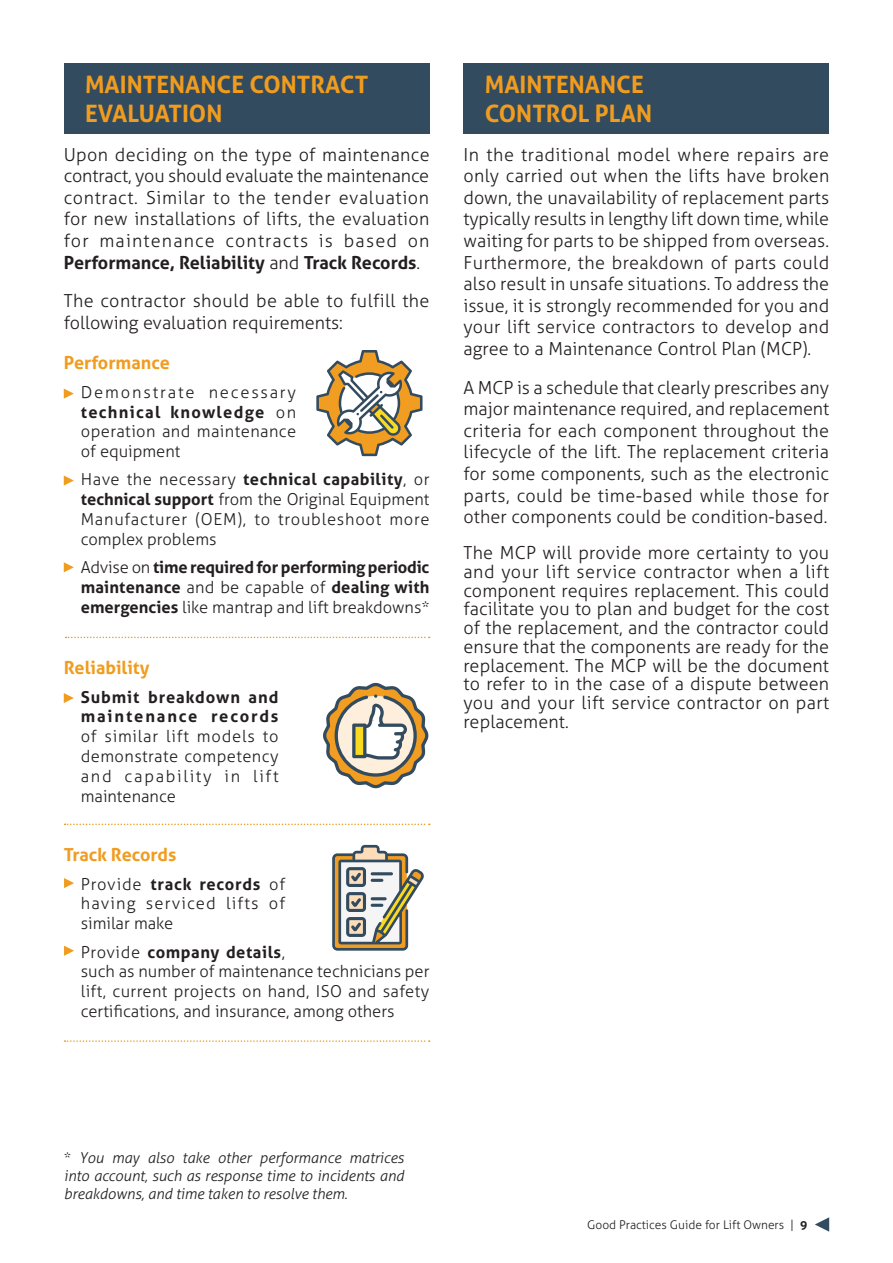
<style>
.page{position:relative;width:893px;height:1263px;background:#fff}
.page>*{position:absolute;margin:0;border:0;box-sizing:border-box;transform-origin:0 0}
.Sub_Header{font:700 24px/28.8px "Aller";color:#f09c1f}
.Body_Text{font:300 18px/21.6px "Aller";letter-spacing:.015em;color:#231f20;text-align:justify}
.Body_Text-2{font:700 18px "Aller";color:#f09c1f}
.Body_Text-3{font:300 16.5px/19.8px "Aller";letter-spacing:.025em;color:#231f20;text-align:justify}
.Body_Text-4{font:300 16.5px/19.8px "Aller";color:#231f20}
.Body_Text-5{font:700 16.5px/19.8px "Aller";letter-spacing:-.01em;color:#231f20;text-align:justify}
.Footnote{font:italic 300 15px/18px "Aller";letter-spacing:-.005em;color:#231f20;text-align:justify}
.t1{font:300 12px "Aller";color:#231f20}
.s1{font-weight:700}
.s2{font-weight:300}
.s3{font-style:normal}
</style>
<div class="page">
<div style="left:64px;top:64px;width:365px;height:70px;background:#334b5f"></div>
<div style="left:463px;top:64px;width:366px;height:70px;background:#334b5f"></div>
<svg style="left:64px;top:389px;width:10px;height:10px"></svg>
<svg style="left:64px;top:475px;width:10px;height:11px"></svg>
<svg style="left:64px;top:562px;width:10px;height:10px"></svg>
<svg style="left:64px;top:693px;width:10px;height:10px"></svg>
<svg style="left:64px;top:878px;width:10px;height:10px"></svg>
<svg style="left:64px;top:946px;width:10px;height:10px"></svg>
<svg style="left:66px;top:637px;width:364px;height:1px"></svg>
<svg style="left:65px;top:823px;width:365px;height:2px"></svg>
<svg style="left:65px;top:1040px;width:365px;height:2px"></svg>
<svg style="left:316px;top:350px;width:106px;height:106px"></svg>
<svg style="left:323px;top:682px;width:106px;height:107px"></svg>
<svg style="left:332px;top:845px;width:92px;height:106px"></svg>
<svg style="left:815px;top:1217px;width:14px;height:15px"></svg>
<p class="Sub_Header" style="left:85px;top:70px;width:285px">MAINTENANCE CONTRACT<br>EVALUATION</p>
<p class="Body_Text" style="left:64px;top:143px;width:367px">Upon deciding on the type of maintenance contract, you should evaluate the maintenance contract. Similar to the tender evaluation for new installations of lifts, the evaluation for maintenance contracts is based on <span class="s1">Performance, Reliability</span> and <span class="s1">Track Records</span>.</p>
<p class="Body_Text" style="left:64px;top:290px;width:367px">The contractor should be able to fulfill the following evaluation requirements:</p>
<p class="Body_Text-2" style="left:64px;top:352px;width:108px">Performance</p>
<p class="Body_Text-3" style="left:81px;top:382px;width:217px">Demonstrate necessary <span class="s1">technical knowledge</span> on operation and maintenance of equipment</p>
<p class="Body_Text-3" style="left:81px;top:470px;width:350px">Have the necessary <span class="s1">technical capability</span>, or <span class="s1">technical support</span> from the Original Equipment Manufacturer (OEM), to troubleshoot more complex problems</p>
<p class="Body_Text-5" style="left:81px;top:557px;width:350px"><span class="s2">Advise on</span> time required for performing periodic maintenance <span class="s2">and be capable of</span> dealing with emergencies <span class="s2">like mantrap and lift breakdowns*</span></p>
<p class="Body_Text-2" style="left:64px;top:657px;width:87px">Reliability</p>
<p class="Body_Text-3" style="left:81px;top:687px;width:199px"><span class="s1">Submit breakdown and maintenance records </span>of similar lift models to demonstrate competency and capability in lift maintenance</p>
<p class="Body_Text-2" style="left:64px;top:844px;width:114px">Track Records</p>
<p class="Body_Text-3" style="left:81px;top:874px;width:206px">Provide <span class="s1">track records</span> of having serviced lifts of similar make</p>
<p class="Body_Text-4" style="left:81px;top:942px;width:350px">Provide <span class="s1">company details</span>,<br>such as number of maintenance technicians per lift, current projects on hand, ISO and safety certifications, and insurance, among others</p>
<p class="Sub_Header" style="left:485px;top:70px;width:169px">MAINTENANCE<br>CONTROL PLAN</p>
<p class="Body_Text" style="left:463px;top:143px;width:367px">In the traditional model where repairs are only carried out when the lifts have broken down, the unavailability of replacement parts typically results in lengthy lift down time, while waiting for parts to be shipped from overseas.<br>Furthermore, the breakdown of parts could also result in unsafe situations. To address the issue, it is strongly recommended for you and your lift service contractors to develop and agree to a Maintenance Control Plan (MCP).</p>
<p class="Body_Text" style="left:463px;top:376px;width:367px">A MCP is a schedule that clearly prescribes any major maintenance required, and replacement criteria for each component throughout the lifecycle of the lift. The replacement criteria for some components, such as the electronic parts, could be time-based while those for other components could be condition-based.</p>
<p class="Body_Text" style="left:463px;top:543px;width:367px;line-height:18.8px">The MCP will provide more certainty to you and your lift service contractor when a lift component requires replacement. This could facilitate you to plan and budget for the cost of the replacement, and the contractor could ensure that the components are ready for the replacement. The MCP will be the document to refer to in the case of a dispute between you and your lift service contractor on part replacement.</p>
<p class="Footnote" style="left:64px;top:1149px;width:342px"><span class="s3">*</span> You may also take other performance matrices into account, such as response time to incidents and breakdowns, and time taken to resolve them.</p>
<p class="t1" style="left:587px;top:1217px;width:222px">Good Practices Guide for Lift Owners | <span class="s1">9</span></p>
</div>
